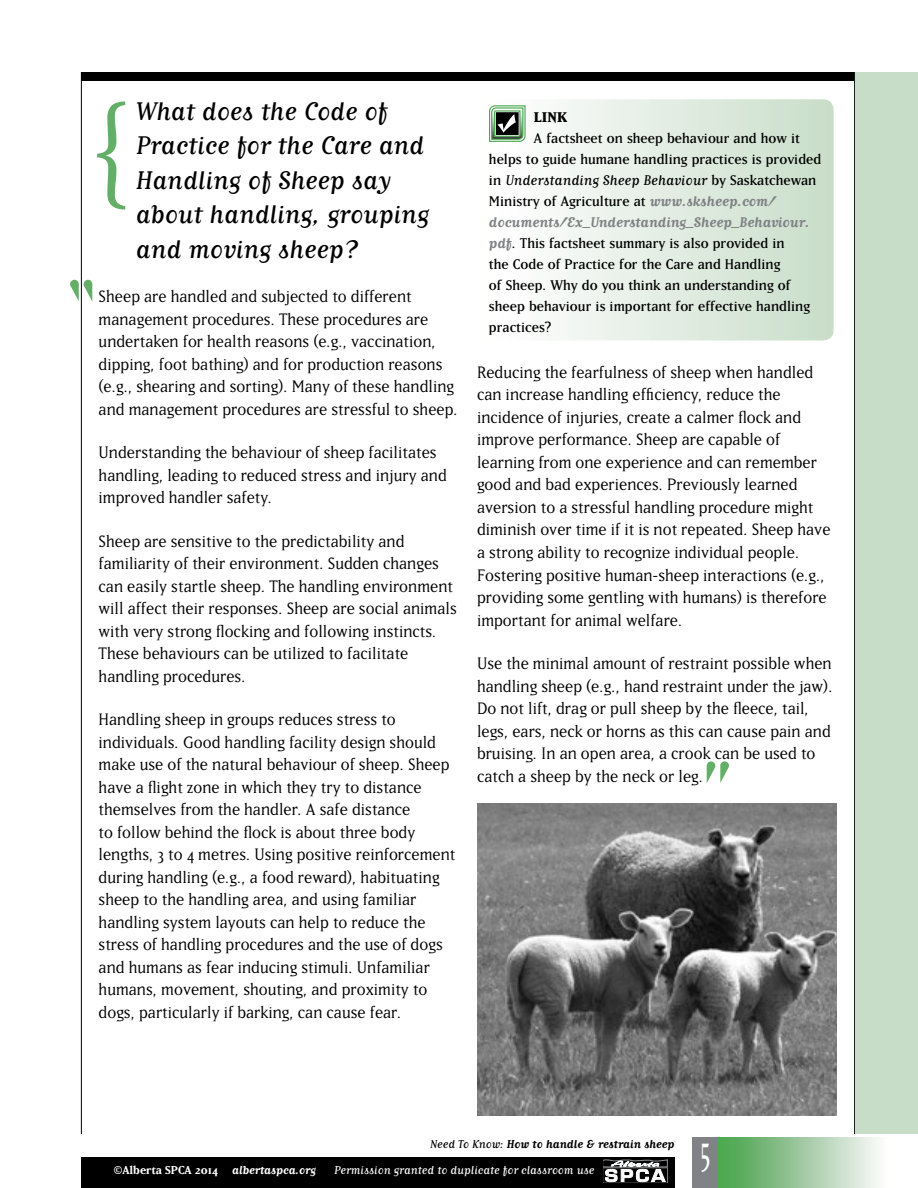
<style>
.page{position:relative;width:918px;height:1188px;background:#fff}
.page>*{position:absolute;margin:0;border:0;box-sizing:border-box;transform-origin:0 0}
.t1{font:123px "Minion Pro";color:#64af67}
.t2{font:96px "Matrix";color:#64af67}
.t3{font:48px "Matrix Tall";color:#fff}
.t4{font:30px/34.5px "Matrix Script";color:#000}
.t5{font:19.5px/22.5px "Matrix";color:#000}
.t6{font:16.5px/21px "Matrix";color:#000}
.t7{font:16.5px "Matrix Script";color:#000}
.t8{font:700 16.5px "Matrix Script";color:#808285}
.t9{font:800 16.5px "Matrix";color:#000}
.t10{font:13.5px "Matrix Script";color:#fff}
.t11{font:700 13.5px "Matrix Script";color:#000}
.t12{font:700 13.5px "Matrix";color:#fff}
.s1{font-family:"Matrix"}
.s2{font-family:"Matrix Script";font-weight:700;color:#808285}
.s3{font-weight:400}
.s4{font-family:"Matrix Script"}
</style>
<div class="page">
<div style="left:81px;top:72px;width:773px;height:9px;background:#000"></div>
<hr style="left:81px;top:72px;width:1px;height:1062px;background:#000">
<hr style="left:854px;top:72px;width:1px;height:1062px;background:#000">
<div style="left:855px;top:72px;width:63px;height:1062px;background:#c7ddc8"></div>
<div style="left:716px;top:1138px;width:172px;height:50px;background:linear-gradient(to right,#429e46,#fef9fe)"></div>
<div style="left:693px;top:1138px;width:25px;height:50px;background:#808285"></div>
<div style="left:81px;top:1157px;width:594px;height:31px;background:#000"></div>
<div style="left:603px;top:1168px;width:65px;height:15px;border:1px solid #7a7c7f"></div>
<svg style="left:603px;top:1160px;width:64px;height:22px"></svg>
<img style="left:477px;top:803px;width:359px;height:313px">
<svg style="left:556px;top:100px;width:277px;height:240px;background:#deeadf"></svg>
<div style="left:477px;top:96px;width:360px;height:248px;border:3px solid #fff;border-radius:12px"></div>
<svg style="left:489px;top:105px;width:37px;height:37px"></svg>
<h1 class="t1" style="left:89px;top:67px;width:44px">{</h1>
<h3 class="t4" style="left:136px;top:93px;width:295px">What does the Code of<br>Practice for the Care and<br>Handling of Sheep say about handling, grouping and moving sheep?</h3>
<h2 class="t2" style="left:66px;top:265px;width:34px">“</h2>
<p class="t5" style="left:99px;top:285px;width:361px">Sheep are handled and subjected to different management procedures. These procedures are undertaken for health reasons (e.g., vaccination, dipping, foot bathing) and for production reasons (e.g., shearing and sorting). Many of these handling and management procedures are stressful to sheep.</p>
<p class="t5" style="left:99px;top:441px;width:350px">Understanding the behaviour of sheep facilitates handling, leading to reduced stress and injury and improved handler safety.</p>
<p class="t5" style="left:99px;top:530px;width:360px">Sheep are sensitive to the predictability and familiarity of their environment. Sudden changes can easily startle sheep. The handling environment will affect their responses. Sheep are social animals with very strong flocking and following instincts.<br>These behaviours can be utilized to facilitate handling procedures.</p>
<p class="t5" style="left:99px;top:708px;width:358px">Handling sheep in groups reduces stress to individuals. Good handling facility design should make use of the natural behaviour of sheep. Sheep have a flight zone in which they try to distance themselves from the handler. A safe distance<br>to follow behind the flock is about three body lengths, 3 to 4 metres. Using positive reinforcement during handling (e.g., a food reward), habituating sheep to the handling area, and using familiar handling system layouts can help to reduce the stress of handling procedures and the use of dogs and humans as fear inducing stimuli. Unfamiliar humans, movement, shouting, and proximity to dogs, particularly if barking, can cause fear.</p>
<p class="t9" style="left:534px;top:108px;width:35px">LINK</p>
<p class="t6" style="left:489px;top:127px;width:334px;text-indent:45px">A factsheet on sheep behaviour and how it helps to guide humane handling practices is provided</p>
<p class="t7" style="left:489px;top:172px;width:329px"><span class="s1">in</span> Understanding Sheep Behaviour <span class="s1">by Saskatchewan</span></p>
<p class="t6" style="left:489px;top:190px;width:288px">Ministry of Agriculture at <span class="s2">www.sksheep.com/</span></p>
<p class="t8" style="left:489px;top:213px;width:322px">documents/Ex_Understanding_Sheep_Behaviour.</p>
<p class="t6" style="left:489px;top:232px;width:322px"><span class="s2">pdf</span>. This factsheet summary is also provided in<br>the Code of Practice for the Care and Handling<br>of Sheep. Why do you think an understanding of sheep behaviour is important for effective handling practices?</p>
<p class="t5" style="left:477px;top:361px;width:355px">Reducing the fearfulness of sheep when handled can increase handling efficiency, reduce the incidence of injuries, create a calmer flock and improve performance. Sheep are capable of learning from one experience and can remember good and bad experiences. Previously learned aversion to a stressful handling procedure might diminish over time if it is not repeated. Sheep have a strong ability to recognize individual people.<br>Fostering positive human-sheep interactions (e.g., providing some gentling with humans) is therefore important for animal welfare.</p>
<p class="t5" style="left:477px;top:652px;width:357px">Use the minimal amount of restraint possible when handling sheep (e.g., hand restraint under the jaw).<br>Do not lift, drag or pull sheep by the fleece, tail, legs, ears, neck or horns as this can cause pain and bruising. In an open area, a crook can be used to catch a sheep by the neck or leg.</p>
<h2 class="t2" style="left:701px;top:747px;width:34px">”</h2>
<p class="t11" style="left:430px;top:1138px;width:246px"><span class="s3">Need To Know:</span> How to handle &amp; restrain sheep</p>
<p class="t12" style="left:114px;top:1163px;width:204px">©Alberta SPCA 2014 <span class="s4">albertaspca.org</span></p>
<p class="t10" style="left:334px;top:1163px;width:262px">Permission granted to duplicate for classroom use</p>
<h3 class="t3" style="left:701px;top:1132px;width:11px">5</h3>
</div>
